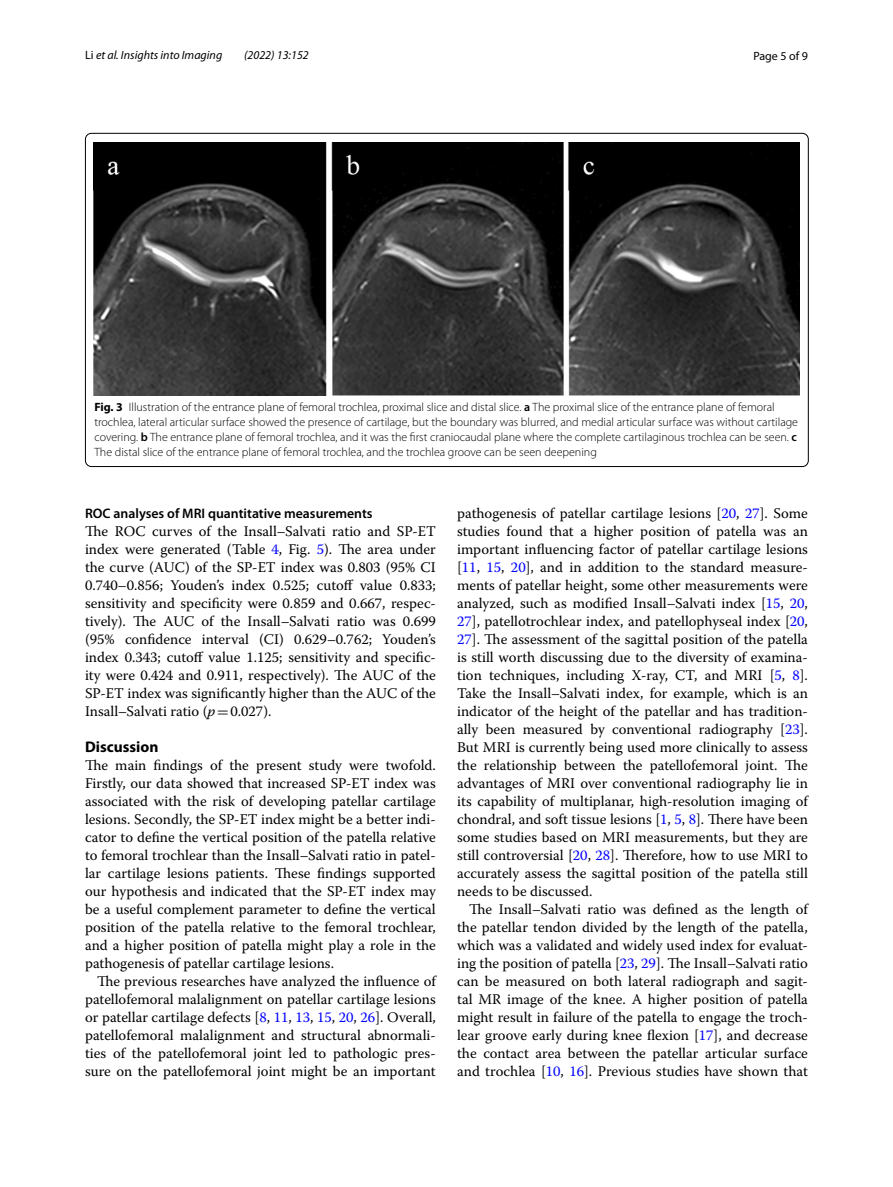
<style>
.page{position:relative;width:893px;height:1187px;background:#fff}
.page>*{position:absolute;margin:0;border:0;box-sizing:border-box;transform-origin:0 0}
.t1{font:700 15.45px "Myriad Pro";color:#000}
.t2{font:14.7px/18px "Warnock Pro";color:#000;text-align:justify}
.t3{font:600 13.8px "Myriad Pro";color:#000}
.t4{font:300 12px/15px "Myriad Pro";color:#000}
.t5{font:italic 12px "Myriad Pro";color:#000}
.t6{font:12px "Myriad Pro";color:#000}
.s1{font-style:normal}
.s2{font-weight:700}
.s3{font-weight:600}
.s4{color:#00f}
.s5{font-style:italic}
.s6{font-family:"MTSY"}
</style>
<div class="page">
<img style="left:94px;top:142px;width:706px;height:254px">
<p class="t5" style="left:85px;top:48px;width:139px"><span class="s1">Li</span> et al. Insights into Imaging</p>
<p class="t5" style="left:244px;top:48px;width:66px">(2022) 13:152</p>
<p class="t6" style="left:753px;top:48px;width:56px">Page 5 of 9</p>
<p class="t4" style="left:94px;top:400px;width:705px"><span class="s2">Fig. 3</span> Illustration of the entrance plane of femoral trochlea, proximal slice and distal slice. <span class="s3">a</span> The proximal slice of the entrance plane of femoral trochlea, lateral articular surface showed the presence of cartilage, but the boundary was blurred, and medial articular surface was without cartilage covering. <span class="s3">b</span> The entrance plane of femoral trochlea, and it was the first craniocaudal plane where the complete cartilaginous trochlea can be seen. <span class="s3">c </span>The distal slice of the entrance plane of femoral trochlea, and the trochlea groove can be seen deepening</p>
<p class="t3" style="left:85px;top:504px;width:289px">ROC analyses of MRI quantitative measurements</p>
<p class="t2" style="left:85px;top:521px;width:352px">The ROC curves of the Insall–Salvati ratio and SP-ET index were generated (Table <span class="s4">4</span>, Fig. <span class="s4">5</span>). The area under the curve (AUC) of the SP-ET index was 0.803 (95% CI 0.740–0.856; Youden’s index 0.525; cutoff value 0.833; sensitivity and specificity were 0.859 and 0.667, respec&shy;tively). The AUC of the Insall–Salvati ratio was 0.699 (95% confidence interval (CI) 0.629–0.762; Youden’s index 0.343; cutoff value 1.125; sensitivity and specific&shy;ity were 0.424 and 0.911, respectively). The AUC of the SP-ET index was significantly higher than the AUC of the Insall–Salvati ratio (<span class="s5">p</span><span class="s6">=</span>0.027).</p>
<p class="t1" style="left:85px;top:736px;width:75px">Discussion</p>
<p class="t2" style="left:85px;top:755px;width:352px">The main findings of the present study were twofold.<br>Firstly, our data showed that increased SP-ET index was associated with the risk of developing patellar cartilage lesions. Secondly, the SP-ET index might be a better indi&shy;cator to define the vertical position of the patella relative to femoral trochlear than the Insall–Salvati ratio in patel&shy;lar cartilage lesions patients. These findings supported our hypothesis and indicated that the SP-ET index may be a useful complement parameter to define the vertical position of the patella relative to the femoral trochlear, and a higher position of patella might play a role in the pathogenesis of patellar cartilage lesions.</p>
<p class="t2" style="left:85px;top:971px;width:352px;text-indent:12px">The previous researches have analyzed the influence of patellofemoral malalignment on patellar cartilage lesions or patellar cartilage defects [<span class="s4">8</span>, <span class="s4">11</span>, <span class="s4">13</span>, <span class="s4">15</span>, <span class="s4">20</span>, <span class="s4">26</span>]. Overall, patellofemoral malalignment and structural abnormali&shy;ties of the patellofemoral joint led to pathologic pres&shy;sure on the patellofemoral joint might be an important</p>
<p class="t2" style="left:457px;top:504px;width:352px">pathogenesis of patellar cartilage lesions [<span class="s4">20</span>, <span class="s4">27</span>]. Some studies found that a higher position of patella was an important influencing factor of patellar cartilage lesions [<span class="s4">11</span>, <span class="s4">15</span>, <span class="s4">20</span>], and in addition to the standard measure&shy;ments of patellar height, some other measurements were analyzed, such as modified Insall–Salvati index [<span class="s4">15</span>, <span class="s4">20</span>, <span class="s4">27</span>], patellotrochlear index, and patellophyseal index [<span class="s4">20</span>, <span class="s4">27</span>]. The assessment of the sagittal position of the patella is still worth discussing due to the diversity of examina&shy;tion techniques, including X-ray, CT, and MRI [<span class="s4">5</span>, <span class="s4">8</span>].<br>Take the Insall–Salvati index, for example, which is an indicator of the height of the patellar and has tradition&shy;ally been measured by conventional radiography [<span class="s4">23</span>].<br>But MRI is currently being used more clinically to assess the relationship between the patellofemoral joint. The advantages of MRI over conventional radiography lie in its capability of multiplanar, high-resolution imaging of chondral, and soft tissue lesions [<span class="s4">1</span>, <span class="s4">5</span>, <span class="s4">8</span>]. There have been some studies based on MRI measurements, but they are still controversial [<span class="s4">20</span>, <span class="s4">28</span>]. Therefore, how to use MRI to accurately assess the sagittal position of the patella still needs to be discussed.</p>
<p class="t2" style="left:457px;top:900px;width:352px;text-indent:12px">The Insall–Salvati ratio was defined as the length of the patellar tendon divided by the length of the patella, which was a validated and widely used index for evaluat&shy;ing the position of patella [<span class="s4">23</span>, <span class="s4">29</span>]. The Insall–Salvati ratio can be measured on both lateral radiograph and sagit&shy;tal MR image of the knee. A higher position of patella might result in failure of the patella to engage the troch&shy;lear groove early during knee flexion [<span class="s4">17</span>], and decrease the contact area between the patellar articular surface and trochlea [<span class="s4">10</span>, <span class="s4">16</span>]. Previous studies have shown that</p>
</div>
